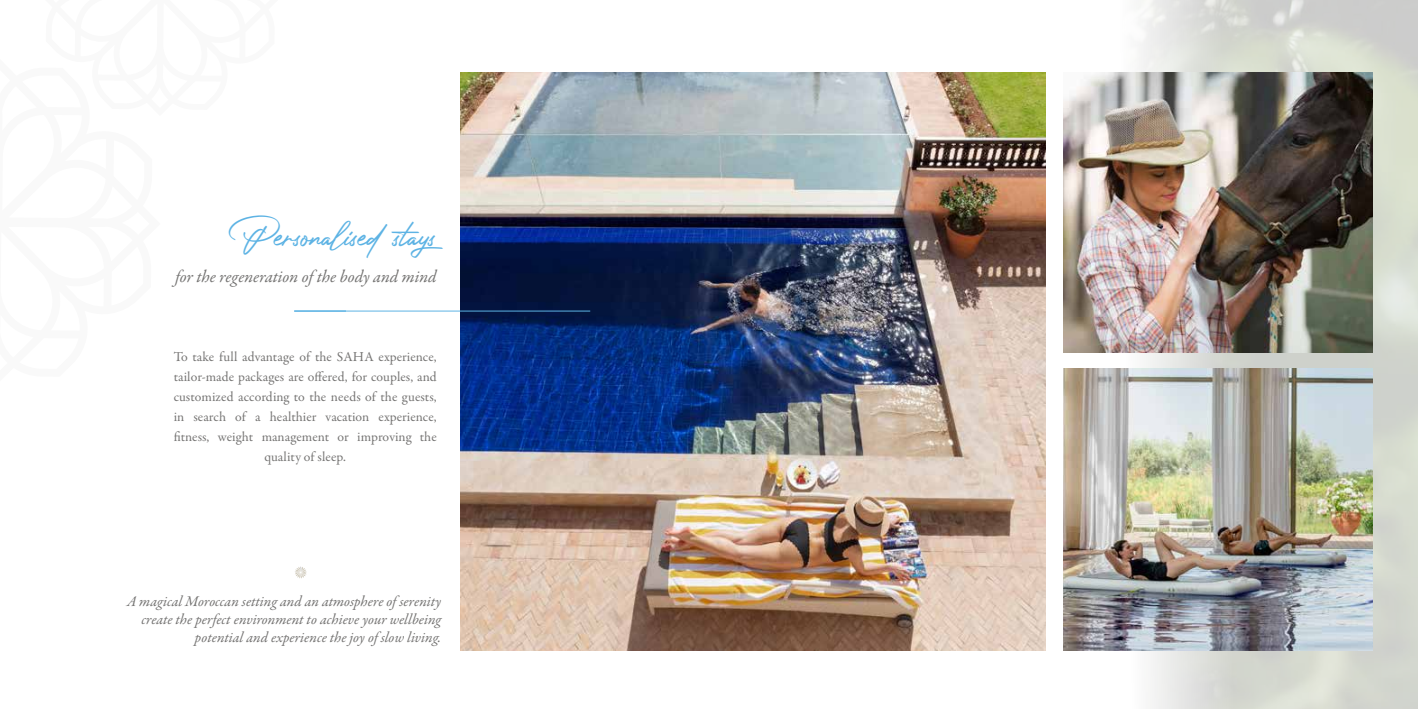
<style>
.page{position:relative;width:1418px;height:709px;background:#fff}
.page>*{position:absolute;margin:0;border:0;box-sizing:border-box;transform-origin:0 0}
.t1{font:40px "Photograph Signature";color:#5db3e4}
.t2{font:italic 17.5px "Garamond Premr Pro";letter-spacing:-.005em;color:#747372}
.t3{font:italic 15px/18px "Garamond Premr Pro";color:#747372;text-align:right}
.t4{font:13.75px/20px "Garamond Premr Pro";letter-spacing:.005em;color:#757473;text-align:center}
</style>
<div class="page">
<img style="left:1006px;top:0;width:411px;height:709px">
<img style="left:461px;top:73px;width:584px;height:577px">
<img style="left:1063px;top:73px;width:309px;height:280px">
<img style="left:1063px;top:369px;width:309px;height:281px">
<hr style="left:294px;top:311px;width:296px;height:1px;background:#5db3e4">
<hr style="left:294px;top:310px;width:52px;height:2px;background:#5db3e4">
<svg style="left:295px;top:566px;width:12px;height:12px"></svg>
<h1 class="t1" style="left:243px;top:200px;width:210px">Personalised stays</h1>
<p class="t2" style="left:175px;top:265px;width:263px">for the regeneration of the body and mind</p>
<p class="t4" style="left:174px;top:347px;width:264px">To take full advantage of the SAHA experience, tailor-made packages are offered, for couples, and customized according to the needs of the guests, in search of a healthier vacation experience, fitness, weight management or improving the quality of sleep.</p>
<p class="t3" style="left:127px;top:593px;width:316px">A magical Moroccan setting and an atmosphere of serenity create the perfect environment to achieve your wellbeing potential and experience the joy of slow living.</p>
</div>
